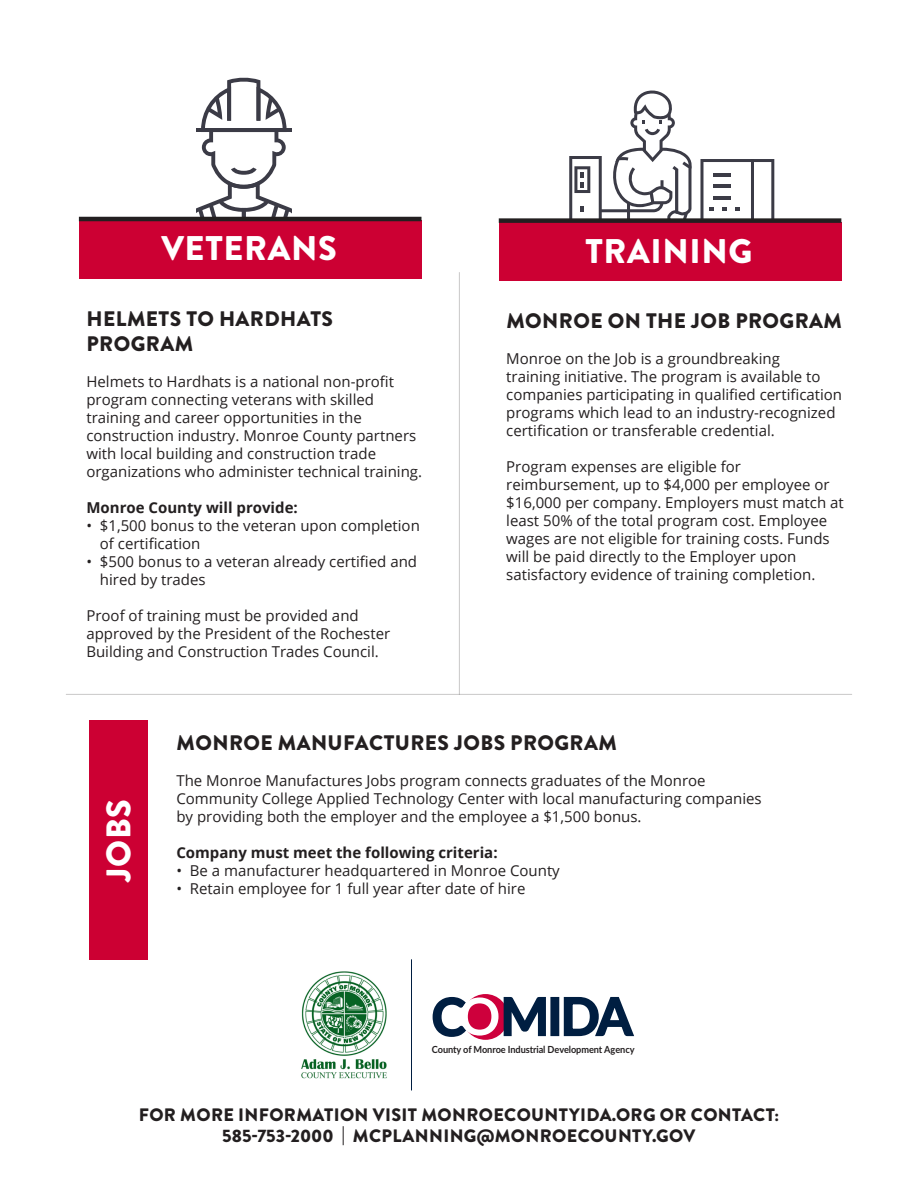
<style>
.page{position:relative;width:918px;height:1188px;background:#fff}
.page>*{position:absolute;margin:0;border:0;box-sizing:border-box;transform-origin:0 0}
.t1{font:900 34.2px "Brandon Grotesque";letter-spacing:.02em;color:#fff}
.t2{font:900 21px/25.2px "Brandon Grotesque";letter-spacing:.02em;color:#231f20}
.t3{font:900 18px "Brandon Grotesque";letter-spacing:.02em;color:#231f20}
.t4{font:15px/18px "Open Sans";color:#231f20}
.t5{font:700 15px "Open Sans";color:#231f20}
.t6{font:700 9.75px "Lato";letter-spacing:-.01em;color:#231f20;scale:.94 1}
</style>
<div class="page">
<svg style="left:569px;top:91px;width:206px;height:127px"></svg>
<svg style="left:196px;top:78px;width:95px;height:139px"></svg>
<div style="left:79px;top:220px;width:343px;height:59px;background:#c03"></div>
<hr style="left:79px;top:217px;width:342px;height:4px;background:#231f20">
<hr style="left:459px;top:272px;width:1px;height:423px;background:#231f20">
<div style="left:499px;top:222px;width:342px;height:59px;background:#c03"></div>
<div style="left:499px;top:218px;width:342px;height:5px;background:#231f20"></div>
<hr style="left:66px;top:694px;width:786px;height:1px;background:#231f20">
<div style="left:89px;top:720px;width:59px;height:239px;background:#c03"></div>
<div style="left:463px;top:994px;width:45px;height:46px;background:#ce003c;border-radius:50%"></div>
<svg style="left:432px;top:996px;width:114px;height:42px"></svg>
<div style="left:550px;top:997px;width:9px;height:39px;background:#001e41;border:2px solid #001e41"></div>
<svg style="left:563px;top:996px;width:71px;height:41px"></svg>
<img style="left:301px;top:971px;width:86px;height:108px">
<hr style="left:411px;top:959px;width:1px;height:131px;background:#001e41">
<p class="t1" style="left:161px;top:224px;width:177px">VETERANS</p>
<p class="t2" style="left:87px;top:307px;width:248px">HELMETS TO HARDHATS<br>PROGRAM</p>
<p class="t4" style="left:86px;top:372px;width:337px">Helmets to Hardhats is a national non-profit program connecting veterans with skilled training and career opportunities in the construction industry. Monroe County partners with local building and construction trade organizations who administer technical training.</p>
<p class="t5" style="left:86px;top:497px;width:213px">Monroe County will provide:</p>
<p class="t4" style="left:100px;top:516px;width:321px;text-indent:-14px">• $1,500 bonus to the veteran upon completion of certification</p>
<p class="t4" style="left:100px;top:552px;width:319px;text-indent:-14px">• $500 bonus to a veteran already certified and hired by trades</p>
<p class="t4" style="left:86px;top:606px;width:305px">Proof of training must be provided and approved by the President of the Rochester<br>Building and Construction Trades Council.</p>
<p class="t1" style="left:585px;top:227px;width:169px">TRAINING</p>
<p class="t2" style="left:506px;top:308px;width:337px">MONROE ON THE JOB PROGRAM</p>
<p class="t4" style="left:506px;top:349px;width:337px">Monroe on the Job is a groundbreaking<br>training initiative. The program is available to companies participating in qualified certification programs which lead to an industry-recognized certification or transferable credential.</p>
<p class="t4" style="left:506px;top:457px;width:339px">Program expenses are eligible for reimbursement, up to $4,000 per employee or $16,000 per company. Employers must match at least 50% of the total program cost. Employee wages are not eligible for training costs. Funds will be paid directly to the Employer upon satisfactory evidence of training completion.</p>
<p class="t1" style="left:95px;top:882px;width:85px;rotate:-90deg">JOBS</p>
<p class="t2" style="left:177px;top:730px;width:442px">MONROE MANUFACTURES JOBS PROGRAM</p>
<p class="t4" style="left:176px;top:771px;width:587px">The Monroe Manufactures Jobs program connects graduates of the Monroe<br>Community College Applied Technology Center with local manufacturing companies by providing both the employer and the employee a $1,500 bonus.</p>
<p class="t5" style="left:176px;top:842px;width:323px">Company must meet the following criteria:</p>
<p class="t4" style="left:176px;top:861px;width:385px">• Be a manufacturer headquartered in Monroe County</p>
<p class="t4" style="left:176px;top:879px;width:351px">• Retain employee for 1 full year after date of hire</p>
<p class="t6" style="left:432px;top:1042px;width:217px">County of Monroe Industrial Development Agency</p>
<p class="t3" style="left:139px;top:1102px;width:642px">FOR MORE INFORMATION VISIT MONROECOUNTYIDA.ORG OR CONTACT:</p>
<p class="t3" style="left:222px;top:1123px;width:475px">585-753-2000 | MCPLANNING@MONROECOUNTY.GOV</p>
</div>
